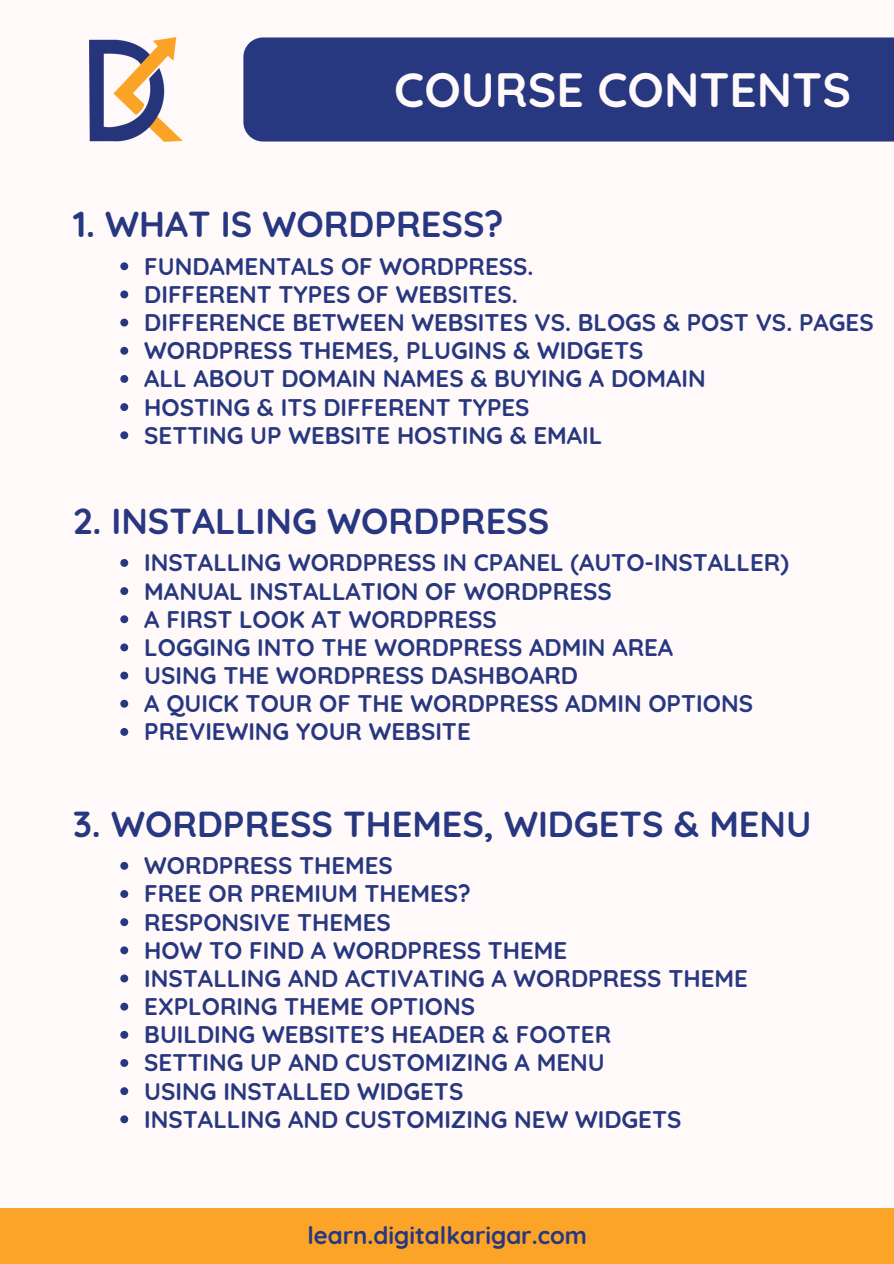
<style>
.page{position:relative;width:894px;height:1264px;background:#fff}
.page>*{position:absolute;margin:0;border:0;box-sizing:border-box;transform-origin:0 0}
.t1{font:700 48px "Quicksand";color:#fff9f9}
.t2{font:700 36px "Quicksand";color:#273780}
.t3{font:700 24px "Quicksand";color:#273780}
</style>
<div class="page">
<div style="left:0;top:0;width:893px;height:1263px;background:#fff9f9"></div>
<div style="left:0;top:1207px;width:893px;height:56px;background:#fba427"></div>
<div style="left:243px;top:37px;width:650px;height:104px;background:#273780"></div>
<img style="left:89px;top:37px;width:94px;height:104px">
<svg style="left:120px;top:262px;width:8px;height:8px"></svg>
<svg style="left:120px;top:290px;width:8px;height:8px"></svg>
<svg style="left:120px;top:319px;width:8px;height:7px"></svg>
<svg style="left:120px;top:347px;width:8px;height:8px"></svg>
<svg style="left:120px;top:375px;width:8px;height:8px"></svg>
<svg style="left:120px;top:403px;width:8px;height:8px"></svg>
<svg style="left:120px;top:431px;width:8px;height:8px"></svg>
<svg style="left:120px;top:559px;width:8px;height:8px"></svg>
<svg style="left:120px;top:587px;width:8px;height:8px"></svg>
<svg style="left:120px;top:615px;width:8px;height:8px"></svg>
<svg style="left:120px;top:643px;width:8px;height:8px"></svg>
<svg style="left:120px;top:671px;width:8px;height:8px"></svg>
<svg style="left:120px;top:699px;width:8px;height:8px"></svg>
<svg style="left:120px;top:728px;width:8px;height:7px"></svg>
<svg style="left:120px;top:861px;width:8px;height:8px"></svg>
<svg style="left:120px;top:890px;width:8px;height:8px"></svg>
<svg style="left:120px;top:918px;width:8px;height:8px"></svg>
<svg style="left:120px;top:946px;width:8px;height:8px"></svg>
<svg style="left:120px;top:974px;width:8px;height:8px"></svg>
<svg style="left:120px;top:1002px;width:8px;height:8px"></svg>
<svg style="left:120px;top:1030px;width:8px;height:8px"></svg>
<svg style="left:120px;top:1059px;width:8px;height:7px"></svg>
<svg style="left:120px;top:1087px;width:8px;height:8px"></svg>
<svg style="left:120px;top:1115px;width:8px;height:8px"></svg>
<p class="t1" style="left:394px;top:59px;width:458px">COURSE CONTENTS</p>
<p class="t2" style="left:73px;top:201px;width:432px">1. WHAT IS WORDPRESS?</p>
<p class="t3" style="left:144px;top:251px;width:390px">FUNDAMENTALS OF WORDPRESS.</p>
<p class="t3" style="left:144px;top:279px;width:375px">DIFFERENT TYPES OF WEBSITES.</p>
<p class="t3" style="left:144px;top:307px;width:730px">DIFFERENCE BETWEEN WEBSITES VS. BLOGS &amp; POST VS. PAGES</p>
<p class="t3" style="left:144px;top:335px;width:500px">WORDPRESS THEMES, PLUGINS &amp; WIDGETS</p>
<p class="t3" style="left:144px;top:363px;width:563px">ALL ABOUT DOMAIN NAMES &amp; BUYING A DOMAIN</p>
<p class="t3" style="left:144px;top:391px;width:387px">HOSTING &amp; ITS DIFFERENT TYPES</p>
<p class="t3" style="left:144px;top:419px;width:459px">SETTING UP WEBSITE HOSTING &amp; EMAIL</p>
<p class="t2" style="left:73px;top:498px;width:477px">2. INSTALLING WORDPRESS</p>
<p class="t3" style="left:144px;top:547px;width:646px">INSTALLING WORDPRESS IN CPANEL (AUTO-INSTALLER)</p>
<p class="t3" style="left:144px;top:575px;width:469px">MANUAL INSTALLATION OF WORDPRESS</p>
<p class="t3" style="left:144px;top:603px;width:354px">A FIRST LOOK AT WORDPRESS</p>
<p class="t3" style="left:144px;top:632px;width:530px">LOGGING INTO THE WORDPRESS ADMIN AREA</p>
<p class="t3" style="left:144px;top:660px;width:435px">USING THE WORDPRESS DASHBOARD</p>
<p class="t3" style="left:144px;top:688px;width:610px">A QUICK TOUR OF THE WORDPRESS ADMIN OPTIONS</p>
<p class="t3" style="left:144px;top:716px;width:328px">PREVIEWING YOUR WEBSITE</p>
<p class="t2" style="left:73px;top:801px;width:739px">3. WORDPRESS THEMES, WIDGETS &amp; MENU</p>
<p class="t3" style="left:144px;top:850px;width:250px">WORDPRESS THEMES</p>
<p class="t3" style="left:144px;top:878px;width:328px">FREE OR PREMIUM THEMES?</p>
<p class="t3" style="left:144px;top:906px;width:248px">RESPONSIVE THEMES</p>
<p class="t3" style="left:144px;top:934px;width:424px">HOW TO FIND A WORDPRESS THEME</p>
<p class="t3" style="left:144px;top:962px;width:605px">INSTALLING AND ACTIVATING A WORDPRESS THEME</p>
<p class="t3" style="left:144px;top:991px;width:332px">EXPLORING THEME OPTIONS</p>
<p class="t3" style="left:144px;top:1019px;width:468px">BUILDING WEBSITE’S HEADER &amp; FOOTER</p>
<p class="t3" style="left:144px;top:1047px;width:462px">SETTING UP AND CUSTOMIZING A MENU</p>
<p class="t3" style="left:144px;top:1075px;width:320px">USING INSTALLED WIDGETS</p>
<p class="t3" style="left:144px;top:1103px;width:538px">INSTALLING AND CUSTOMIZING NEW WIDGETS</p>
<p class="t3" style="left:307px;top:1220px;width:281px">learn.digitalkarigar.com</p>
</div>
